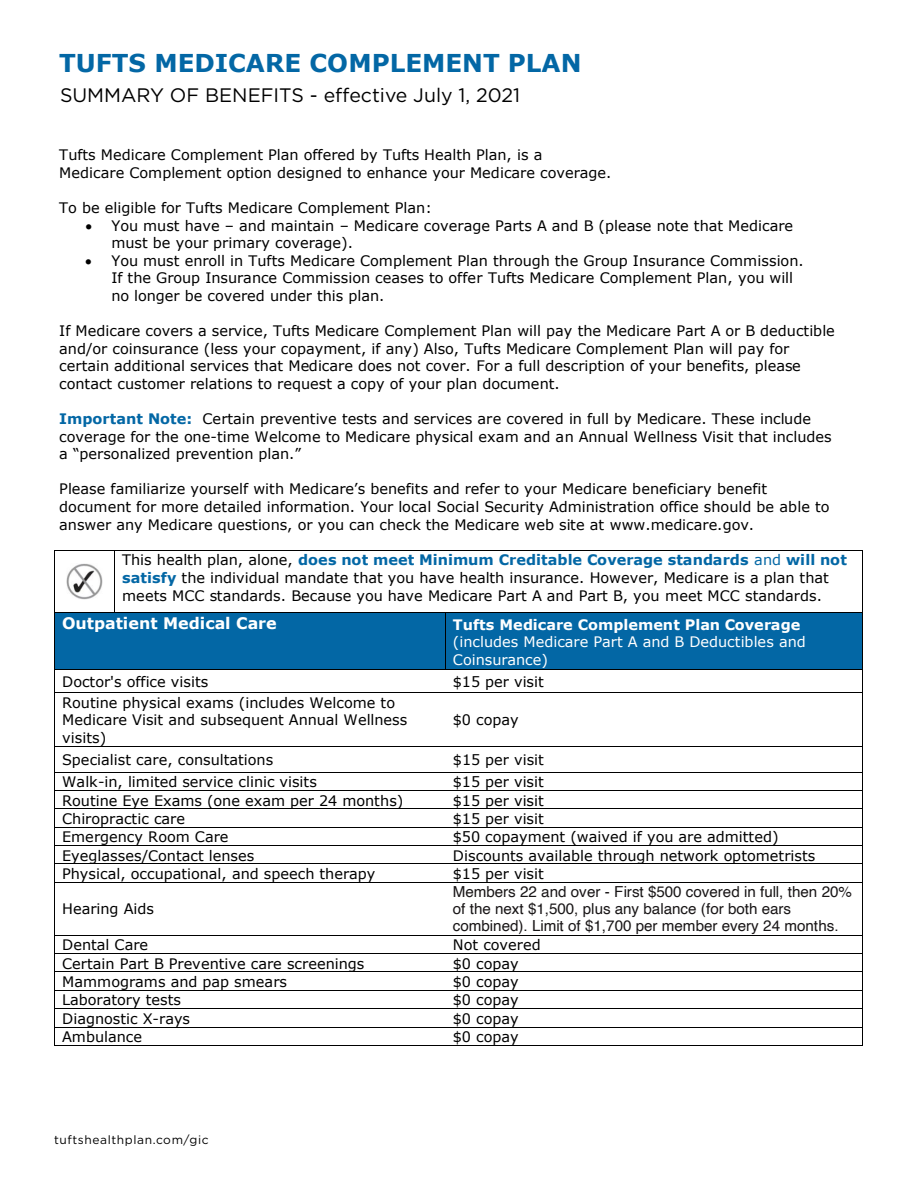
<style>
.page{position:relative;width:918px;height:1188px;background:#fff}
.page>*{position:absolute;margin:0;border:0;box-sizing:border-box;transform-origin:0 0}
.t1{font:700 24.6px "Verdana";color:#0367a5}
.t2{font:19.5px "Gotham";color:#000}
.t3{font:18.75px "Verdana";color:#000}
.t4{font:700 15.9px "Verdana";color:#fff}
.t5{font:15.15px/17.4px "Helvetica";letter-spacing:-.01em;color:#191617}
.t6{font:14.4px/17.5px "Verdana";color:#000}
.t7{font:14.4px/17.4px "Verdana";color:#fff}
.t8{font:700 14.4px "Verdana";color:#fff}
.t9{font:12px "Gotham";letter-spacing:.05em;color:#000}
.s1{font-weight:700;color:#0367a5}
.s2{color:#0367a5}
</style>
<div class="page">
<hr style="left:55px;top:550px;width:59px;height:1px;background:#000">
<hr style="left:115px;top:550px;width:747px;height:1px;background:#000">
<hr style="left:54px;top:551px;width:1px;height:61px;background:#000">
<hr style="left:114px;top:551px;width:1px;height:61px;background:#000">
<hr style="left:862px;top:551px;width:1px;height:61px;background:#000">
<div style="left:55px;top:613px;width:390px;height:57px;background:#0367a5"></div>
<div style="left:446px;top:613px;width:416px;height:57px;background:#0367a5"></div>
<hr style="left:55px;top:612px;width:59px;height:1px;background:#000">
<hr style="left:115px;top:612px;width:330px;height:1px;background:#000">
<hr style="left:446px;top:612px;width:416px;height:1px;background:#000">
<hr style="left:54px;top:613px;width:1px;height:57px;background:#000">
<hr style="left:445px;top:613px;width:1px;height:57px;background:#000">
<hr style="left:862px;top:613px;width:1px;height:57px;background:#000">
<hr style="left:55px;top:670px;width:390px;height:1px;background:#000">
<hr style="left:446px;top:670px;width:416px;height:1px;background:#000">
<svg style="left:54px;top:670px;width:1px;height:23px"></svg>
<hr style="left:55px;top:692px;width:390px;height:1px;background:#000">
<hr style="left:446px;top:692px;width:416px;height:1px;background:#000">
<svg style="left:862px;top:670px;width:1px;height:23px"></svg>
<hr style="left:54px;top:693px;width:1px;height:53px;background:#000">
<hr style="left:862px;top:693px;width:1px;height:53px;background:#000">
<hr style="left:55px;top:746px;width:390px;height:1px;background:#000">
<hr style="left:446px;top:746px;width:416px;height:1px;background:#000">
<hr style="left:55px;top:772px;width:390px;height:1px;background:#000">
<hr style="left:446px;top:772px;width:416px;height:1px;background:#000">
<hr style="left:55px;top:790px;width:390px;height:1px;background:#000">
<hr style="left:446px;top:790px;width:416px;height:1px;background:#000">
<hr style="left:55px;top:808px;width:390px;height:1px;background:#000">
<hr style="left:446px;top:808px;width:416px;height:1px;background:#000">
<hr style="left:55px;top:827px;width:390px;height:1px;background:#000">
<hr style="left:446px;top:827px;width:416px;height:1px;background:#000">
<hr style="left:55px;top:845px;width:390px;height:1px;background:#000">
<hr style="left:446px;top:845px;width:416px;height:1px;background:#000">
<hr style="left:55px;top:863px;width:390px;height:1px;background:#000">
<hr style="left:446px;top:863px;width:416px;height:1px;background:#000">
<svg style="left:54px;top:746px;width:1px;height:137px"></svg>
<hr style="left:55px;top:882px;width:390px;height:1px;background:#000">
<hr style="left:446px;top:882px;width:416px;height:1px;background:#000">
<svg style="left:862px;top:746px;width:1px;height:137px"></svg>
<hr style="left:54px;top:883px;width:1px;height:52px;background:#000">
<hr style="left:862px;top:883px;width:1px;height:52px;background:#000">
<hr style="left:55px;top:935px;width:390px;height:1px;background:#000">
<hr style="left:446px;top:935px;width:416px;height:1px;background:#000">
<hr style="left:55px;top:953px;width:390px;height:1px;background:#000">
<hr style="left:446px;top:953px;width:416px;height:1px;background:#000">
<hr style="left:55px;top:972px;width:390px;height:1px;background:#000">
<hr style="left:446px;top:972px;width:416px;height:1px;background:#000">
<hr style="left:55px;top:990px;width:390px;height:1px;background:#000">
<hr style="left:446px;top:990px;width:416px;height:1px;background:#000">
<hr style="left:55px;top:1008px;width:390px;height:1px;background:#000">
<hr style="left:446px;top:1008px;width:416px;height:1px;background:#000">
<hr style="left:55px;top:1027px;width:390px;height:1px;background:#000">
<hr style="left:446px;top:1027px;width:416px;height:1px;background:#000">
<svg style="left:54px;top:935px;width:1px;height:111px"></svg>
<hr style="left:55px;top:1045px;width:390px;height:1px;background:#000">
<hr style="left:445px;top:1045px;width:417px;height:1px;background:#000">
<svg style="left:862px;top:935px;width:1px;height:111px"></svg>
<img style="left:67px;top:563px;width:35px;height:37px">
<h1 class="t1" style="left:59px;top:46px;width:524px">TUFTS MEDICARE COMPLEMENT PLAN</h1>
<h3 class="t3" style="left:59px;top:81px;width:513px">2020 SUMMARY OF BENEFITS – effective July 1, 2020</h3>
<h2 class="t2" style="left:60px;top:83px;width:462px">SUMMARY OF BENEFITS - effective July 1, 2021</h2>
<p class="t6" style="left:59px;top:146px;width:554px">Tufts Medicare Complement Plan offered by Tufts Health Plan, is a<br>Medicare Complement option designed to enhance your Medicare coverage.</p>
<p class="t6" style="left:59px;top:199px;width:374px">To be eligible for Tufts Medicare Complement Plan:</p>
<p class="t6" style="left:111px;top:217px;width:683px;text-indent:-26px">• You must have – and maintain – Medicare coverage Parts A and B (please note that Medicare must be your primary coverage).</p>
<p class="t6" style="left:111px;top:252px;width:694px;text-indent:-26px">• You must enroll in Tufts Medicare Complement Plan through the Group Insurance Commission.<br>If the Group Insurance Commission ceases to offer Tufts Medicare Complement Plan, you will no longer be covered under this plan.</p>
<p class="t6" style="left:59px;top:322px;width:777px">If Medicare covers a service, Tufts Medicare Complement Plan will pay the Medicare Part A or B deductible and/or coinsurance (less your copayment, if any) Also, Tufts Medicare Complement Plan will pay for certain additional services that Medicare does not cover. For a full description of your benefits, please contact customer relations to request a copy of your plan document.</p>
<p class="t6" style="left:59px;top:410px;width:774px"><span class="s1">Important Note:</span> Certain preventive tests and services are covered in full by Medicare. These include coverage for the one-time Welcome to Medicare physical exam and an Annual Wellness Visit that includes a “personalized prevention plan.”</p>
<p class="t6" style="left:59px;top:480px;width:772px">Please familiarize yourself with Medicare’s benefits and refer to your Medicare beneficiary benefit document for more detailed information. Your local Social Security Administration office should be able to answer any Medicare questions, or you can check the Medicare web site at www.medicare.gov.</p>
<p class="t6" style="left:122px;top:551px;width:726px">This health plan, alone, <span class="s1">does not meet Minimum Creditable Coverage standards</span> <span class="s2">and</span> <span class="s1">will not satisfy</span> the individual mandate that you have health insurance. However, Medicare is a plan that meets MCC standards. Because you have Medicare Part A and Part B, you meet MCC standards.</p>
<p class="t4" style="left:62px;top:612px;width:216px">Outpatient Medical Care</p>
<p class="t8" style="left:453px;top:614px;width:349px">Tufts Medicare Complement Plan Coverage</p>
<p class="t7" style="left:453px;top:633px;width:354px">(includes Medicare Part A and B Deductibles and<br>Coinsurance)</p>
<p class="t6" style="left:62px;top:673px;width:148px">Doctor's office visits</p>
<p class="t6" style="left:453px;top:673px;width:92px">$15 per visit</p>
<p class="t6" style="left:62px;top:694px;width:347px">Routine physical exams (includes Welcome to<br>Medicare Visit and subsequent Annual Wellness visits)</p>
<p class="t6" style="left:453px;top:711px;width:67px">$0 copay</p>
<p class="t6" style="left:62px;top:751px;width:213px">Specialist care, consultations</p>
<p class="t6" style="left:453px;top:751px;width:92px">$15 per visit</p>
<p class="t6" style="left:62px;top:773px;width:256px">Walk-in, limited service clinic visits</p>
<p class="t6" style="left:453px;top:773px;width:92px">$15 per visit</p>
<p class="t6" style="left:62px;top:791px;width:343px">Routine Eye Exams (one exam per 24 months)</p>
<p class="t6" style="left:453px;top:791px;width:92px">$15 per visit</p>
<p class="t6" style="left:62px;top:810px;width:124px">Chiropractic care</p>
<p class="t6" style="left:453px;top:810px;width:92px">$15 per visit</p>
<p class="t6" style="left:62px;top:828px;width:168px">Emergency Room Care</p>
<p class="t6" style="left:453px;top:828px;width:327px">$50 copayment (waived if you are admitted)</p>
<p class="t6" style="left:62px;top:846px;width:194px">Eyeglasses/Contact lenses</p>
<p class="t6" style="left:453px;top:846px;width:364px">Discounts available through network optometrists</p>
<p class="t6" style="left:62px;top:865px;width:315px">Physical, occupational, and speech therapy</p>
<p class="t6" style="left:453px;top:865px;width:92px">$15 per visit</p>
<p class="t6" style="left:62px;top:900px;width:93px">Hearing Aids</p>
<p class="t5" style="left:453px;top:883px;width:401px">Members 22 and over - First $500 covered in full, then 20% of the next $1,500, plus any balance (for both ears combined). Limit of $1,700 per member every 24 months.</p>
<p class="t6" style="left:62px;top:936px;width:87px">Dental Care</p>
<p class="t6" style="left:453px;top:936px;width:89px">Not covered</p>
<p class="t6" style="left:62px;top:955px;width:304px">Certain Part B Preventive care screenings</p>
<p class="t6" style="left:453px;top:955px;width:67px">$0 copay</p>
<p class="t6" style="left:62px;top:973px;width:226px">Mammograms and pap smears</p>
<p class="t6" style="left:453px;top:973px;width:67px">$0 copay</p>
<p class="t6" style="left:62px;top:991px;width:120px">Laboratory tests</p>
<p class="t6" style="left:453px;top:991px;width:67px">$0 copay</p>
<p class="t6" style="left:62px;top:1010px;width:129px">Diagnostic X-rays</p>
<p class="t6" style="left:453px;top:1010px;width:67px">$0 copay</p>
<p class="t6" style="left:62px;top:1028px;width:81px">Ambulance</p>
<p class="t6" style="left:453px;top:1028px;width:67px">$0 copay</p>
<p class="t9" style="left:54px;top:1132px;width:156px">tuftshealthplan.com/gic</p>
</div>
